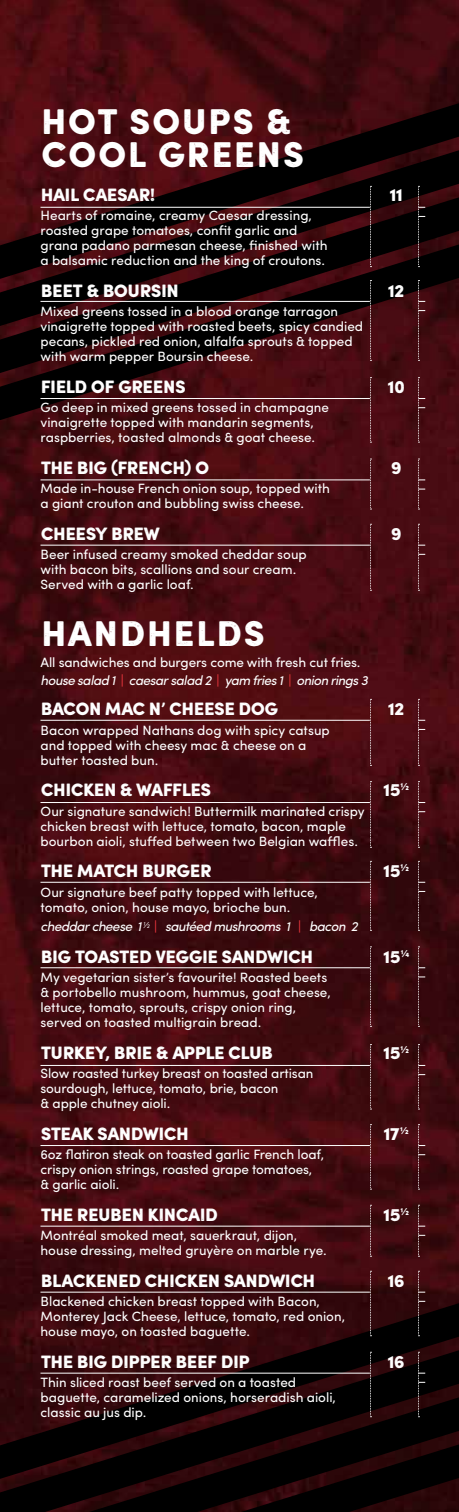
<style>
.page{position:relative;width:459px;height:1512px;background:#fff}
.page>*{position:absolute;margin:0;border:0;box-sizing:border-box;transform-origin:0 0}
.t1{font:36px/33px "Sofia Rough Black One";color:#fff}
.t2{font:18px "Sofia Rough Black One";letter-spacing:-.065em;color:#fff}
.t3{font:13.5px/15px "Sofia Pro";color:#fff}
.t4{font:italic 13.5px "Sofia Pro";letter-spacing:-.04em;color:#fff}
.s1{font-style:italic}
.s2{color:#ef373e}
.s3{font-style:normal;color:#ef373e}
</style>
<div class="page">
<img style="left:0;top:0;width:459px;height:1303px">
<svg style="left:0;top:103px;width:459px;height:141px;background:#2e070b"></svg>
<svg style="left:0;top:244px;width:459px;height:176px;background:#270609"></svg>
<svg style="left:0;top:1479px;width:241px;height:33px;background:#0c0102"></svg>
<svg style="left:0;top:1303px;width:459px;height:176px;background:#1f0507"></svg>
<svg style="left:241px;top:1444px;width:218px;height:68px;background:#0f0203"></svg>
<hr style="left:40px;top:207px;width:330px;height:1px;background:#fff">
<svg style="left:370px;top:186px;width:1px;height:81px"></svg>
<svg style="left:418px;top:186px;width:7px;height:81px"></svg>
<hr style="left:40px;top:301px;width:330px;height:1px;background:#fff">
<svg style="left:370px;top:280px;width:1px;height:81px"></svg>
<svg style="left:418px;top:280px;width:7px;height:81px"></svg>
<hr style="left:40px;top:398px;width:330px;height:1px;background:#fff">
<svg style="left:370px;top:377px;width:1px;height:66px"></svg>
<svg style="left:418px;top:377px;width:7px;height:66px"></svg>
<hr style="left:40px;top:480px;width:330px;height:1px;background:#fff">
<svg style="left:370px;top:459px;width:1px;height:51px"></svg>
<svg style="left:418px;top:459px;width:7px;height:51px"></svg>
<hr style="left:40px;top:545px;width:330px;height:1px;background:#fff">
<svg style="left:370px;top:524px;width:1px;height:67px"></svg>
<svg style="left:418px;top:524px;width:7px;height:67px"></svg>
<hr style="left:40px;top:720px;width:330px;height:1px;background:#fff">
<svg style="left:370px;top:699px;width:1px;height:67px"></svg>
<svg style="left:418px;top:699px;width:7px;height:67px"></svg>
<hr style="left:40px;top:802px;width:330px;height:1px;background:#fff">
<svg style="left:370px;top:781px;width:1px;height:67px"></svg>
<svg style="left:418px;top:781px;width:7px;height:67px"></svg>
<hr style="left:40px;top:882px;width:330px;height:1px;background:#fff">
<svg style="left:370px;top:861px;width:1px;height:70px"></svg>
<svg style="left:418px;top:861px;width:7px;height:70px"></svg>
<hr style="left:40px;top:967px;width:330px;height:1px;background:#fff">
<svg style="left:370px;top:946px;width:1px;height:81px"></svg>
<svg style="left:418px;top:946px;width:7px;height:81px"></svg>
<hr style="left:40px;top:1145px;width:330px;height:1px;background:#fff">
<svg style="left:370px;top:1124px;width:1px;height:66px"></svg>
<svg style="left:418px;top:1124px;width:7px;height:66px"></svg>
<hr style="left:40px;top:1292px;width:330px;height:1px;background:#fff">
<svg style="left:370px;top:1271px;width:1px;height:65px"></svg>
<svg style="left:418px;top:1271px;width:7px;height:65px"></svg>
<hr style="left:40px;top:1373px;width:330px;height:1px;background:#fff">
<svg style="left:370px;top:1352px;width:1px;height:65px"></svg>
<svg style="left:418px;top:1352px;width:7px;height:65px"></svg>
<hr style="left:40px;top:1226px;width:330px;height:1px;background:#fff">
<svg style="left:370px;top:1205px;width:1px;height:52px"></svg>
<svg style="left:418px;top:1205px;width:7px;height:52px"></svg>
<hr style="left:40px;top:1065px;width:330px;height:1px;background:#fff">
<svg style="left:370px;top:1044px;width:1px;height:66px"></svg>
<svg style="left:418px;top:1044px;width:7px;height:66px"></svg>
<h1 class="t1" style="left:40px;top:104px;width:266px">HOT SOUPS &amp;<br>COOL GREENS</h1>
<h2 class="t2" style="left:40px;top:182px;width:117px">HAIL CAESAR!</h2>
<h2 class="t2" style="left:389px;top:182px;width:16px">11</h2>
<p class="t3" style="left:40px;top:207px;width:289px">Hearts of romaine, creamy Caesar dressing, roasted grape tomatoes, confit garlic and grana padano parmesan cheese, finished with a balsamic reduction and the king of croutons.</p>
<h2 class="t2" style="left:40px;top:278px;width:140px">BEET &amp; BOURSIN</h2>
<h2 class="t2" style="left:387px;top:278px;width:19px">12</h2>
<p class="t3" style="left:40px;top:303px;width:324px">Mixed greens tossed in a blood orange tarragon vinaigrette topped with roasted beets, spicy candied pecans, pickled red onion, alfalfa sprouts &amp; topped with warm pepper Boursin cheese.</p>
<h2 class="t2" style="left:40px;top:374px;width:147px">FIELD OF GREENS</h2>
<h2 class="t2" style="left:387px;top:374px;width:20px">10</h2>
<p class="t3" style="left:40px;top:399px;width:290px">Go deep in mixed greens tossed in champagne vinaigrette topped with mandarin segments, raspberries, toasted almonds &amp; goat cheese.</p>
<h2 class="t2" style="left:40px;top:455px;width:171px">THE BIG (FRENCH) O</h2>
<h2 class="t2" style="left:390px;top:455px;width:13px">9</h2>
<p class="t3" style="left:40px;top:480px;width:291px">Made in-house French onion soup, topped with a giant crouton and bubbling swiss cheese.</p>
<h2 class="t2" style="left:40px;top:521px;width:121px">CHEESY BREW</h2>
<h2 class="t2" style="left:390px;top:521px;width:13px">9</h2>
<p class="t3" style="left:40px;top:546px;width:268px">Beer infused creamy smoked cheddar soup with bacon bits, scallions and sour cream.<br>Served with a garlic loaf.</p>
<h1 class="t1" style="left:40px;top:617px;width:227px">HANDHELDS</h1>
<p class="t3" style="left:40px;top:653px;width:329px;line-height:18px">All sandwiches and burgers come with fresh cut fries. <span class="s1">house salad 1</span> <span class="s2">|</span> <span class="s1">caesar salad 2</span> <span class="s2">|</span> <span class="s1">yam fries 1</span> <span class="s2">|</span> <span class="s1">onion rings 3</span></p>
<h2 class="t2" style="left:40px;top:697px;width:240px">BACON MAC N’ CHEESE DOG</h2>
<h2 class="t2" style="left:387px;top:697px;width:19px">12</h2>
<p class="t3" style="left:40px;top:722px;width:291px">Bacon wrapped Nathans dog with spicy catsup and topped with cheesy mac &amp; cheese on a butter toasted bun.</p>
<h2 class="t2" style="left:40px;top:778px;width:173px">CHICKEN &amp; WAFFLES</h2>
<h2 class="t2" style="left:383px;top:778px;width:28px">15<sup>½</sup></h2>
<p class="t3" style="left:40px;top:803px;width:326px">Our signature sandwich! Buttermilk marinated crispy chicken breast with lettuce, tomato, bacon, maple bourbon aioli, stuffed between two Belgian waffles.</p>
<h2 class="t2" style="left:40px;top:859px;width:173px">THE MATCH BURGER</h2>
<h2 class="t2" style="left:383px;top:859px;width:28px">15<sup>½</sup></h2>
<p class="t3" style="left:40px;top:884px;width:279px">Our signature beef patty topped with lettuce, tomato, onion, house mayo, brioche bun.</p>
<p class="t4" style="left:40px;top:917px;width:319px">cheddar cheese 1 <sup>½</sup> <span class="s3">|</span> sautéed mushrooms 1 <span class="s3">|</span> bacon 2</p>
<h2 class="t2" style="left:40px;top:944px;width:275px">BIG TOASTED VEGGIE SANDWICH</h2>
<h2 class="t2" style="left:383px;top:944px;width:28px">15<sup>¼</sup></h2>
<p class="t3" style="left:40px;top:969px;width:292px">My vegetarian sister’s favourite! Roasted beets &amp; portobello mushroom, hummus, goat cheese, lettuce, tomato, sprouts, crispy onion ring, served on toasted multigrain bread.</p>
<h2 class="t2" style="left:40px;top:1040px;width:234px">TURKEY, BRIE &amp; APPLE CLUB</h2>
<h2 class="t2" style="left:383px;top:1040px;width:28px">15<sup>½</sup></h2>
<p class="t3" style="left:40px;top:1065px;width:275px">Slow roasted turkey breast on toasted artisan sourdough, lettuce, tomato, brie, bacon<br>&amp; apple chutney aioli.</p>
<h2 class="t2" style="left:40px;top:1121px;width:150px">STEAK SANDWICH</h2>
<h2 class="t2" style="left:383px;top:1121px;width:27px">17<sup>½</sup></h2>
<p class="t3" style="left:40px;top:1146px;width:285px">6oz flatiron steak on toasted garlic French loaf, crispy onion strings, roasted grape tomatoes, &amp; garlic aioli.</p>
<h2 class="t2" style="left:40px;top:1202px;width:179px">THE REUBEN KINCAID</h2>
<h2 class="t2" style="left:383px;top:1202px;width:28px">15<sup>½</sup></h2>
<p class="t3" style="left:40px;top:1227px;width:288px">Montréal smoked meat, sauerkraut, dijon, house dressing, melted gruyère on marble rye.</p>
<h2 class="t2" style="left:40px;top:1268px;width:277px">BLACKENED CHICKEN SANDWICH</h2>
<h2 class="t2" style="left:387px;top:1268px;width:20px">16</h2>
<p class="t3" style="left:40px;top:1293px;width:306px">Blackened chicken breast topped with Bacon,<br>Monterey Jack Cheese, lettuce, tomato, red onion, house mayo, on toasted baguette.</p>
<h2 class="t2" style="left:40px;top:1349px;width:211px">THE BIG DIPPER BEEF DIP</h2>
<h2 class="t2" style="left:387px;top:1349px;width:20px">16</h2>
<p class="t3" style="left:40px;top:1374px;width:297px">Thin sliced roast beef served on a toasted baguette, caramelized onions, horseradish aioli, classic au jus dip.</p>
</div>
